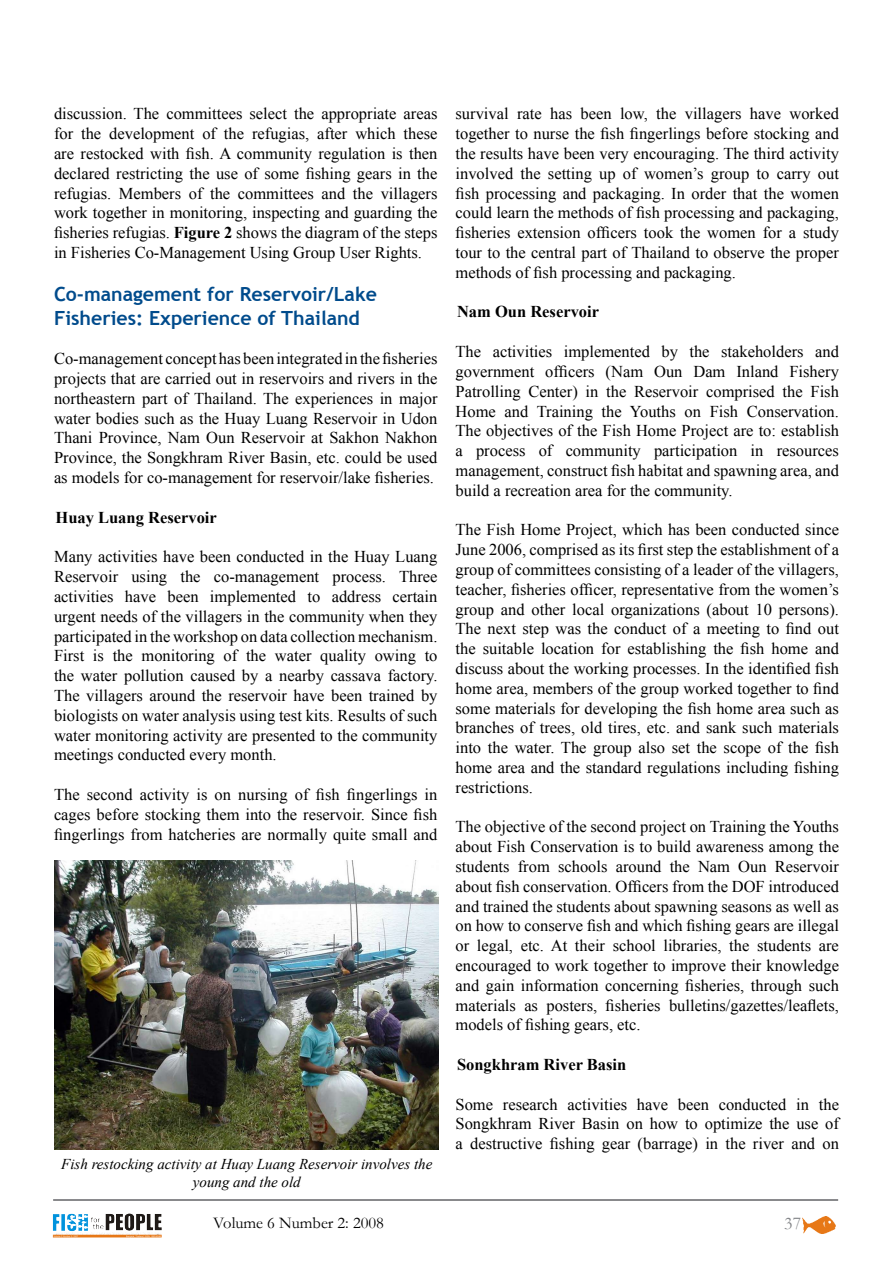
<style>
.page{position:relative;width:893px;height:1263px;background:#fff}
.page>*{position:absolute;margin:0;border:0;box-sizing:border-box;transform-origin:0 0}
.t1{font:700 19.5px/23.4px "Trebuchet MS";color:#004b8c}
.t2{font:18px "Garamond";color:#808285}
.t3{font:16.5px/19.8px "Times New Roman";color:#000;text-align:justify}
.t4{font:700 16.5px "Times New Roman";color:#000}
.t5{font:16.5px "Garamond";color:#000}
.t6{font:italic 15px/18px "Times New Roman";color:#000;text-align:center}
.s1{font-weight:700}
</style>
<div class="page">
<img style="left:803px;top:1217px;width:32px;height:16px">
<img style="left:67px;top:1213px;width:95px;height:18px">
<hr style="left:53px;top:1199px;width:785px;height:2px;background:#636467">
<img style="left:54px;top:861px;width:384px;height:288px">
<p class="t3" style="left:54px;top:104px;width:385px">discussion. The committees select the appropriate areas for the development of the refugias, after which these are restocked with fish. A community regulation is then declared restricting the use of some fishing gears in the refugias. Members of the committees and the villagers work together in monitoring, inspecting and guarding the fisheries refugias. <span class="s1">Figure 2</span> shows the diagram of the steps in Fisheries Co-Management Using Group User Rights.</p>
<p class="t1" style="left:54px;top:283px;width:324px">Co-management for Reservoir/Lake<br>Fisheries: Experience of Thailand</p>
<p class="t3" style="left:54px;top:349px;width:385px">Co-management concept has been integrated in the fisheries projects that are carried out in reservoirs and rivers in the northeastern part of Thailand. The experiences in major water bodies such as the Huay Luang Reservoir in Udon Thani Province, Nam Oun Reservoir at Sakhon Nakhon Province, the Songkhram River Basin, etc. could be used as models for co-management for reservoir/lake fisheries.</p>
<p class="t4" style="left:56px;top:506px;width:163px">Huay Luang Reservoir</p>
<p class="t3" style="left:54px;top:547px;width:385px">Many activities have been conducted in the Huay Luang Reservoir using the co-management process. Three activities have been implemented to address certain urgent needs of the villagers in the community when they participated in the workshop on data collection mechanism.<br>First is the monitoring of the water quality owing to the water pollution caused by a nearby cassava factory.<br>The villagers around the reservoir have been trained by biologists on water analysis using test kits. Results of such water monitoring activity are presented to the community meetings conducted every month.</p>
<p class="t3" style="left:54px;top:784px;width:385px">The second activity is on nursing of fish fingerlings in cages before stocking them into the reservoir. Since fish fingerlings from hatcheries are normally quite small and</p>
<p class="t6" style="left:61px;top:1155px;width:373px">Fish restocking activity at Huay Luang Reservoir involves the young and the old</p>
<p class="t3" style="left:455px;top:104px;width:385px">survival rate has been low, the villagers have worked together to nurse the fish fingerlings before stocking and the results have been very encouraging. The third activity involved the setting up of women’s group to carry out fish processing and packaging. In order that the women could learn the methods of fish processing and packaging, fisheries extension officers took the women for a study tour to the central part of Thailand to observe the proper methods of fish processing and packaging.</p>
<p class="t4" style="left:457px;top:301px;width:144px">Nam Oun Reservoir</p>
<p class="t3" style="left:455px;top:341px;width:385px">The activities implemented by the stakeholders and government officers (Nam Oun Dam Inland Fishery Patrolling Center) in the Reservoir comprised the Fish Home and Training the Youths on Fish Conservation.<br>The objectives of the Fish Home Project are to: establish a process of community participation in resources management, construct fish habitat and spawning area, and build a recreation area for the community.</p>
<p class="t3" style="left:455px;top:520px;width:385px">The Fish Home Project, which has been conducted since June 2006, comprised as its first step the establishment of a group of committees consisting of a leader of the villagers, teacher, fisheries officer, representative from the women’s group and other local organizations (about 10 persons).<br>The next step was the conduct of a meeting to find out the suitable location for establishing the fish home and discuss about the working processes. In the identified fish home area, members of the group worked together to find some materials for developing the fish home area such as branches of trees, old tires, etc. and sank such materials into the water. The group also set the scope of the fish home area and the standard regulations including fishing restrictions.</p>
<p class="t3" style="left:455px;top:817px;width:385px">The objective of the second project on Training the Youths about Fish Conservation is to build awareness among the students from schools around the Nam Oun Reservoir about fish conservation. Officers from the DOF introduced and trained the students about spawning seasons as well as on how to conserve fish and which fishing gears are illegal or legal, etc. At their school libraries, the students are encouraged to work together to improve their knowledge and gain information concerning fisheries, through such materials as posters, fisheries bulletins/gazettes/leaflets, models of fishing gears, etc.</p>
<p class="t4" style="left:457px;top:1053px;width:171px">Songkhram River Basin</p>
<p class="t3" style="left:455px;top:1094px;width:385px">Some research activities have been conducted in the Songkhram River Basin on how to optimize the use of a destructive fishing gear (barrage) in the river and on</p>
<p class="t5" style="left:213px;top:1211px;width:172px">Volume 6 Number 2: 2008</p>
<p class="t2" style="left:784px;top:1211px;width:18px">37</p>
</div>
